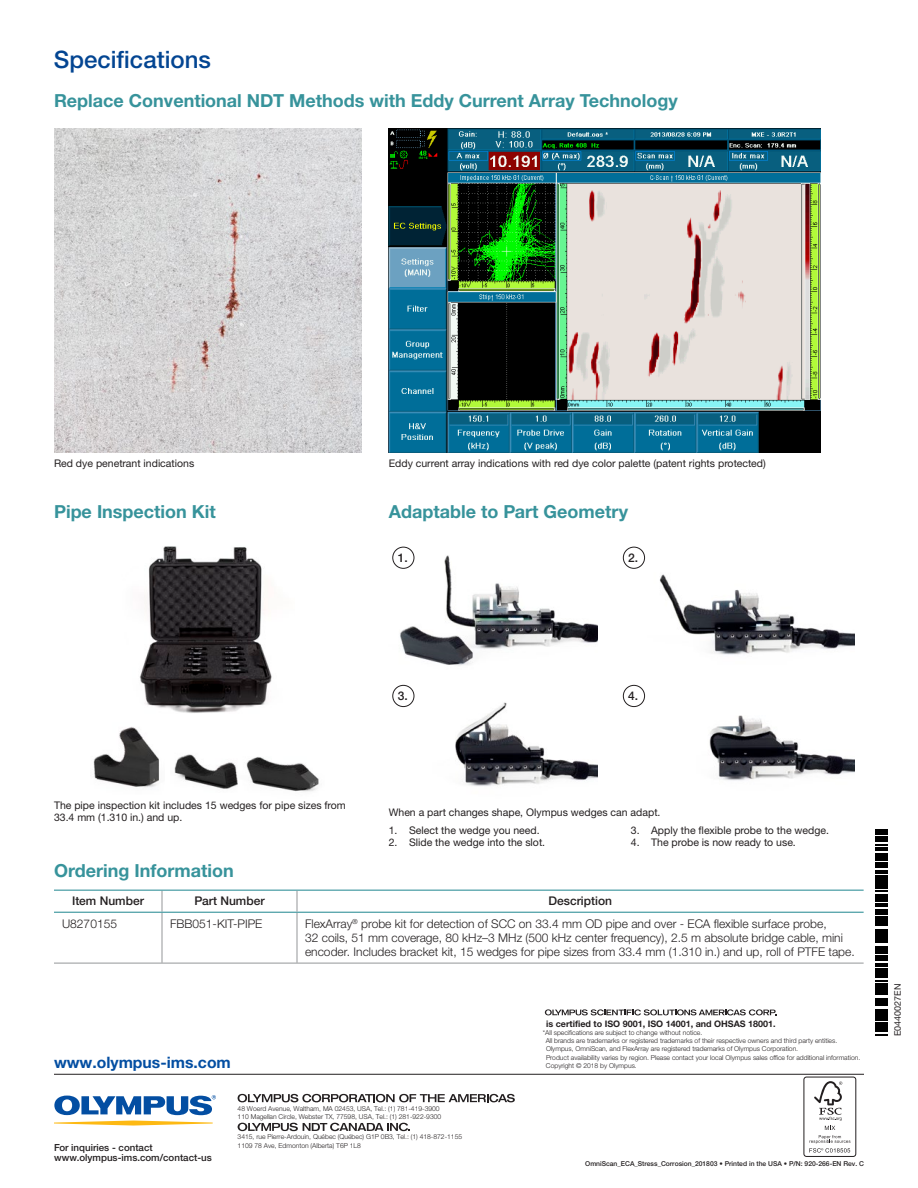
<style>
.page{position:relative;width:918px;height:1188px;background:#fff}
.page>*{position:absolute;margin:0;border:0;box-sizing:border-box;transform-origin:0 0}
.t1{font:500 24px "Helvetica Neue LTW1 G";color:#034592}
.Title_3{font:700 18px "Helvetica Neue LTW1 G";color:#37939b}
.t2{font:700 15.75px "Helvetica Neue LTW1 G";color:#034ea2}
.Table_cell_text{font:300 12px/14.4px "Helvetica Neue LTW1 G";color:#231f20}
.Table_column_header{font:500 12px "Helvetica Neue LTW1 G";color:#231f20}
.t3{font:10.5px/12.6px "Helvetica Neue LTW1 G";color:#231f20}
.t4{font:500 9.75px/9.8px "Helvetica Neue LTW1 G";color:#231f20}
.t5{font:700 9px "Helvetica Neue LTW1 G";color:#231f20}
.t6{font:9px "Helvetica Neue LTW1 G";color:#231f20}
.t7{font:300 6.75px/8.2px "Helvetica Neue LTW1 G";color:#231f20}
.t8{font:500 6.75px "Helvetica Neue LTW1 G";color:#231f20}
</style>
<div class="page">
<img style="left:54px;top:129px;width:308px;height:324px">
<img style="left:644px;top:553px;width:210px;height:102px">
<img style="left:709px;top:715px;width:145px;height:66px">
<img style="left:93px;top:727px;width:67px;height:61px">
<img style="left:174px;top:754px;width:64px;height:35px">
<img style="left:246px;top:757px;width:73px;height:35px">
<img style="left:392px;top:551px;width:205px;height:115px">
<img style="left:455px;top:702px;width:142px;height:84px">
<div style="left:393px;top:547px;width:21px;height:22px;border:1px solid #231f20;border-radius:50%"></div>
<div style="left:393px;top:685px;width:21px;height:22px;border:1px solid #231f20;border-radius:50%"></div>
<div style="left:623px;top:547px;width:22px;height:22px;border:1px solid #231f20;border-radius:50%"></div>
<div style="left:623px;top:685px;width:22px;height:22px;border:1px solid #231f20;border-radius:50%"></div>
<img style="left:140px;top:546px;width:132px;height:167px">
<img style="left:389px;top:129px;width:432px;height:324px">
<svg style="left:803px;top:1076px;width:54px;height:81px"></svg>
<div style="left:804px;top:1077px;width:52px;height:79px;background:#fff;border-radius:3px"></div>
<div style="left:804px;top:1077px;width:52px;height:80px;border:1px solid #231f20;border-radius:3px"></div>
<svg style="left:809px;top:1081px;width:41px;height:72px"></svg>
<svg style="left:54px;top:1121px;width:159px;height:5px"></svg>
<svg style="left:54px;top:1095px;width:162px;height:20px"></svg>
<hr style="left:54px;top:1074px;width:810px;height:1px;background:#231f20">
<svg style="left:238px;top:1094px;width:277px;height:8px"></svg>
<svg style="left:238px;top:1123px;width:172px;height:8px"></svg>
<svg style="left:545px;top:1009px;width:231px;height:6px"></svg>
<hr style="left:297px;top:963px;width:567px;height:1px;background:#949698">
<hr style="left:297px;top:890px;width:567px;height:1px;background:#37939b">
<hr style="left:297px;top:912px;width:567px;height:1px;background:#37939b">
<svg style="left:162px;top:891px;width:1px;height:21px"></svg>
<hr style="left:297px;top:913px;width:1px;height:50px;background:#949698">
<hr style="left:54px;top:963px;width:108px;height:1px;background:#949698">
<hr style="left:162px;top:913px;width:1px;height:50px;background:#949698">
<hr style="left:162px;top:963px;width:135px;height:1px;background:#949698">
<hr style="left:54px;top:890px;width:108px;height:1px;background:#37939b">
<hr style="left:162px;top:890px;width:135px;height:1px;background:#37939b">
<hr style="left:54px;top:912px;width:108px;height:1px;background:#37939b">
<hr style="left:162px;top:912px;width:135px;height:1px;background:#37939b">
<svg style="left:297px;top:891px;width:1px;height:21px"></svg>
<svg style="left:875px;top:829px;width:13px;height:202px"></svg>
<svg style="left:875px;top:1031px;width:13px;height:5px"></svg>
<hr style="left:875px;top:1026px;width:13px;height:4px;background:#000">
<svg style="left:875px;top:1020px;width:13px;height:5px"></svg>
<hr style="left:875px;top:1015px;width:13px;height:4px;background:#000">
<svg style="left:875px;top:992px;width:13px;height:22px"></svg>
<hr style="left:875px;top:987px;width:13px;height:4px;background:#000">
<svg style="left:875px;top:981px;width:13px;height:5px"></svg>
<hr style="left:875px;top:974px;width:13px;height:4px;background:#000">
<svg style="left:875px;top:923px;width:13px;height:50px"></svg>
<hr style="left:875px;top:918px;width:13px;height:4px;background:#000">
<svg style="left:875px;top:830px;width:13px;height:87px"></svg>
<p class="t1" style="left:54px;top:45px;width:158px">Specifications</p>
<p class="Title_3" style="left:54px;top:90px;width:625px">Replace Conventional NDT Methods with Eddy Current Array Technology</p>
<p class="t3" style="left:54px;top:457px;width:142px">Red dye penetrant indications</p>
<p class="t3" style="left:389px;top:457px;width:379px">Eddy current array indications with red dye color palette (patent rights protected)</p>
<p class="Title_3" style="left:54px;top:500px;width:163px">Pipe Inspection Kit</p>
<p class="Title_3" style="left:389px;top:500px;width:241px">Adaptable to Part Geometry</p>
<p class="Table_column_header" style="left:398px;top:551px;width:12px">1.</p>
<p class="Table_column_header" style="left:628px;top:551px;width:12px">2.</p>
<p class="Table_column_header" style="left:398px;top:689px;width:12px">3.</p>
<p class="Table_column_header" style="left:628px;top:689px;width:12px">4.</p>
<p class="t3" style="left:54px;top:799px;width:293px">The pipe inspection kit includes 15 wedges for pipe sizes from<br>33.4 mm (1.310 in.) and up.</p>
<p class="t3" style="left:389px;top:806px;width:273px">When a part changes shape, Olympus wedges can adapt.</p>
<p class="t3" style="left:389px;top:824px;width:152px">1. Select the wedge you need.</p>
<p class="t3" style="left:389px;top:836px;width:158px">2. Slide the wedge into the slot.</p>
<p class="t3" style="left:631px;top:824px;width:200px">3. Apply the flexible probe to the wedge.</p>
<p class="t3" style="left:631px;top:836px;width:167px">4. The probe is now ready to use.</p>
<p class="Title_3" style="left:54px;top:859px;width:181px">Ordering Information</p>
<p class="Table_column_header" style="left:72px;top:894px;width:73px">Item Number</p>
<p class="Table_column_header" style="left:194px;top:894px;width:72px">Part Number</p>
<p class="Table_column_header" style="left:549px;top:894px;width:65px">Description</p>
<p class="Table_cell_text" style="left:62px;top:916px;width:56px">U8270155</p>
<p class="Table_cell_text" style="left:170px;top:916px;width:94px">FBB051-KIT-PIPE</p>
<p class="Table_cell_text" style="left:305px;top:916px;width:551px">FlexArray<sup>®</sup> probe kit for detection of SCC on 33.4 mm OD pipe and over - ECA flexible surface probe,<br>32 coils, 51 mm coverage, 80 kHz–3 MHz (500 kHz center frequency), 2.5 m absolute bridge cable, mini encoder. Includes bracket kit, 15 wedges for pipe sizes from 33.4 mm (1.310 in.) and up, roll of PTFE tape.</p>
<h3 class="t2" style="left:54px;top:1053px;width:178px">www.olympus-ims.com</h3>
<h3 class="t4" style="left:54px;top:1143px;width:159px">For inquiries - contact www.olympus-ims.com/contact-us</h3>
<p class="t7" style="left:238px;top:1104px;width:205px">48 Woerd Avenue, Waltham, MA 02453, USA, Tel.: (1) 781-419-3900<br>110 Magellan Circle, Webster TX, 77598, USA, Tel.: (1) 281-922-9300</p>
<p class="t7" style="left:238px;top:1133px;width:226px">3415, rue Pierre-Ardouin, Québec (Québec) G1P 0B3, Tel.: (1) 418-872-1155<br>1109 78 Ave, Edmonton (Alberta) T6P 1L8</p>
<h3 class="t5" style="left:546px;top:1018px;width:231px">is certified to ISO 9001, ISO 14001, and OHSAS 18001.</h3>
<p class="t7" style="left:546px;top:1028px;width:316px;text-indent:-3px">*All specifications are subject to change without notice.<br>All brands are trademarks or registered trademarks of their respective owners and third party entities.<br>Olympus, OmniScan, and FlexArray are registered trademarks of Olympus Corporation.<br>Product availability varies by region. Please contact your local Olympus sales office for additional information.<br>Copyright © 2018 by Olympus.</p>
<p class="t8" style="left:585px;top:1159px;width:280px">OmniScan_ECA_Stress_Corrosion_201803 • Printed in the USA • P/N: 920-266-EN Rev. C</p>
<p class="t6" style="left:892px;top:1036px;width:54px;rotate:-90deg">E0440027EN</p>
</div>
